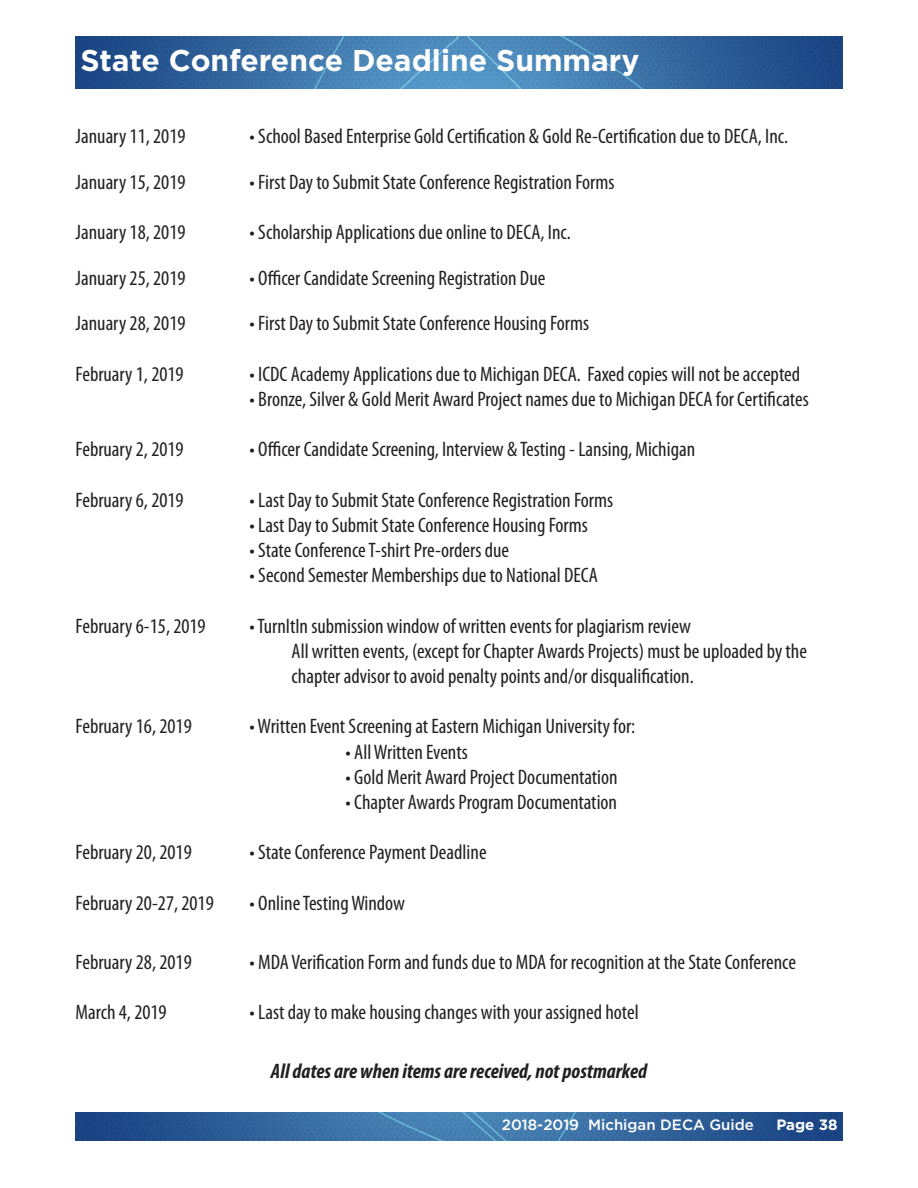
<style>
.page{position:relative;width:918px;height:1188px;background:#fff}
.page>*{position:absolute;margin:0;border:0;box-sizing:border-box;transform-origin:0 0}
.t1{font:700 30px "Gotham";color:#fff}
.t2{font:700 25.5px "Gotham";color:#fff}
.t3{font:condensed 21px/25.2px "Myriad Pro";color:#231f20}
.t4{font:italic 700 condensed 21px "Myriad Pro";color:#231f20}
.t5{font:500 15px "Gotham";color:#fff}
.t6{font:700 15px "Gotham";color:#fff}
</style>
<div class="page">
<img style="left:76px;top:1112px;width:766px;height:29px">
<img style="left:76px;top:36px;width:766px;height:52px">
<p class="t1" style="left:80px;top:43px;width:560px">State Conference Deadline Summary</p>
<p class="t3" style="left:76px;top:124px;width:111px">January 11, 2019</p>
<p class="t3" style="left:250px;top:124px;width:540px">• School Based Enterprise Gold Certification &amp; Gold Re-Certification due to DECA, Inc.</p>
<p class="t3" style="left:76px;top:169px;width:111px">January 15, 2019</p>
<p class="t3" style="left:250px;top:169px;width:366px">• First Day to Submit State Conference Registration Forms</p>
<p class="t3" style="left:76px;top:219px;width:111px">January 18, 2019</p>
<p class="t3" style="left:250px;top:219px;width:323px">• Scholarship Applications due online to DECA, Inc.</p>
<p class="t3" style="left:76px;top:265px;width:111px">January 25, 2019</p>
<p class="t3" style="left:250px;top:265px;width:297px">• Officer Candidate Screening Registration Due</p>
<p class="t3" style="left:76px;top:310px;width:111px">January 28, 2019</p>
<p class="t3" style="left:250px;top:310px;width:341px">• First Day to Submit State Conference Housing Forms</p>
<p class="t3" style="left:76px;top:361px;width:110px">February 1, 2019</p>
<p class="t3" style="left:250px;top:361px;width:552px">• ICDC Academy Applications due to Michigan DECA. Faxed copies will not be accepted</p>
<p class="t3" style="left:250px;top:386px;width:561px">• Bronze, Silver &amp; Gold Merit Award Project names due to Michigan DECA for Certificates</p>
<p class="t3" style="left:76px;top:436px;width:110px">February 2, 2019</p>
<p class="t3" style="left:250px;top:436px;width:447px">• Officer Candidate Screening, Interview &amp; Testing - Lansing, Michigan</p>
<p class="t3" style="left:76px;top:487px;width:110px">February 6, 2019</p>
<p class="t3" style="left:250px;top:487px;width:365px">• Last Day to Submit State Conference Registration Forms</p>
<p class="t3" style="left:250px;top:512px;width:340px">• Last Day to Submit State Conference Housing Forms</p>
<p class="t3" style="left:250px;top:537px;width:261px">• State Conference T-shirt Pre-orders due</p>
<p class="t3" style="left:250px;top:562px;width:350px">• Second Semester Memberships due to National DECA</p>
<p class="t3" style="left:76px;top:613px;width:132px">February 6-15, 2019</p>
<p class="t3" style="left:250px;top:613px;width:443px">• TurnItIn submission window of written events for plagiarism review</p>
<p class="t3" style="left:292px;top:638px;width:517px">All written events, (except for Chapter Awards Projects) must be uploaded by the chapter advisor to avoid penalty points and/or disqualification.</p>
<p class="t3" style="left:76px;top:714px;width:118px">February 16, 2019</p>
<p class="t3" style="left:250px;top:714px;width:387px">• Written Event Screening at Eastern Michigan University for:</p>
<p class="t3" style="left:346px;top:739px;width:124px">• All Written Events</p>
<p class="t3" style="left:346px;top:764px;width:274px">• Gold Merit Award Project Documentation</p>
<p class="t3" style="left:346px;top:789px;width:273px">• Chapter Awards Program Documentation</p>
<p class="t3" style="left:76px;top:840px;width:118px">February 20, 2019</p>
<p class="t3" style="left:250px;top:840px;width:239px">• State Conference Payment Deadline</p>
<p class="t3" style="left:76px;top:890px;width:140px">February 20-27, 2019</p>
<p class="t3" style="left:250px;top:890px;width:157px">• Online Testing Window</p>
<p class="t3" style="left:76px;top:949px;width:118px">February 28, 2019</p>
<p class="t3" style="left:250px;top:949px;width:548px">• MDA Verification Form and funds due to MDA for recognition at the State Conference</p>
<p class="t3" style="left:76px;top:999px;width:93px">March 4, 2019</p>
<p class="t3" style="left:250px;top:999px;width:391px">• Last day to make housing changes with your assigned hotel</p>
<p class="t4" style="left:271px;top:1058px;width:378px">All dates are when items are received, not postmarked</p>
<p class="t2" style="left:714px;top:1113px;width:106px">Page 38</p>
<p class="t5" style="left:502px;top:1116px;width:254px">2018-2019 Michigan DECA Guide</p>
<p class="t6" style="left:776px;top:1116px;width:63px">Page 38</p>
</div>
